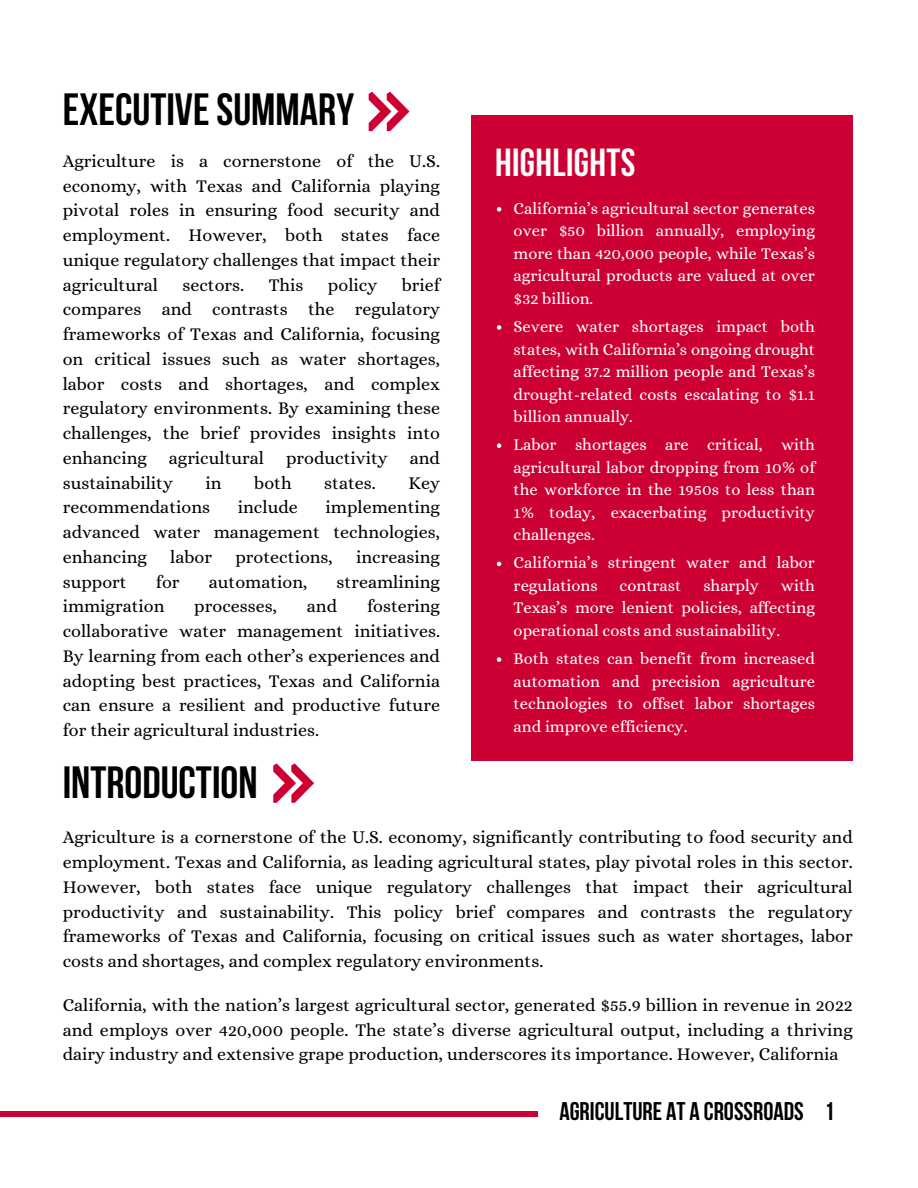
<style>
.page{position:relative;width:918px;height:1188px;background:#fff}
.page>*{position:absolute;margin:0;border:0;box-sizing:border-box;transform-origin:0 0}
.t1{font:700 45px "Bebas Neue";color:#000}
.t2{font:700 39px "Bebas Neue";letter-spacing:.01em;color:#fff}
.t3{font:700 25.5px "Bebas Neue";color:#000}
.t4{font:18px/24.8px "Alice";color:#000;text-align:justify}
.t5{font:16.5px/22.5px "Alice";color:#fff;text-align:justify}
</style>
<div class="page">
<div style="left:471px;top:115px;width:382px;height:646px;background:#c03"></div>
<svg style="left:497px;top:207px;width:4px;height:5px"></svg>
<svg style="left:497px;top:325px;width:4px;height:5px"></svg>
<svg style="left:497px;top:443px;width:4px;height:5px"></svg>
<svg style="left:497px;top:562px;width:4px;height:4px"></svg>
<svg style="left:497px;top:657px;width:4px;height:5px"></svg>
<div style="left:0;top:1111px;width:537px;height:6px;background:#c03"></div>
<svg style="left:273px;top:764px;width:41px;height:39px"></svg>
<svg style="left:369px;top:92px;width:40px;height:39px"></svg>
<p class="t1" style="left:63px;top:91px;width:293px">EXECUTIVESUMMARY</p>
<p class="t4" style="left:63px;top:149px;width:379px">Agriculture is a cornerstone of the U.S. economy, with Texas and California playing pivotal roles in ensuring food security and employment. However, both states face unique regulatory challenges that impact their agricultural</p>
<h1 class="t2" style="left:495px;top:146px;width:142px">HIGHLIGHTS</h1>
<p class="t5" style="left:514px;top:197px;width:303px">California’s agricultural sector generates over $50 billion annually, employing more than 420,000 people, while Texas’s agricultural products are valued at over $32 billion.</p>
<p class="t5" style="left:514px;top:315px;width:303px">Severe water shortages impact both states, with California’s ongoing drought affecting 37.2 million people and Texas’s drought-related costs escalating to $1.1 billion annually.</p>
<h1 class="t5" style="left:514px;top:433px;width:303px">Labor shortages are critical, with agricultural labor dropping from 10% of the workforce in the 1950s to less than 1% today, exacerbating productivity challenges.</h1>
<p class="t5" style="left:514px;top:552px;width:303px">California’s stringent water and labor regulations</p>
<p class="t4" style="left:63px;top:272px;width:379px;text-indent:339px">brief compares and contrasts the regulatory frameworks of Texas and California, focusing on critical issues such as water shortages, labor costs and shortages, and complex regulatory environments. By examining these challenges, the brief provides insights into enhancing agricultural productivity and sustainability</p>
<p class="t4" style="left:182px;top:272px;width:63px">sectors.</p>
<p class="t4" style="left:269px;top:272px;width:36px">This</p>
<p class="t4" style="left:328px;top:272px;width:51px">policy</p>
<p class="t4" style="left:206px;top:470px;width:18px">in</p>
<p class="t4" style="left:254px;top:470px;width:39px">both</p>
<p class="t4" style="left:324px;top:470px;width:53px">states.</p>
<p class="t4" style="left:408px;top:470px;width:33px">Key</p>
<p class="t4" style="left:63px;top:495px;width:149px">recommendations</p>
<p class="t4" style="left:238px;top:495px;width:62px">include</p>
<p class="t4" style="left:63px;top:495px;width:379px;text-indent:263px">implementing advanced water management technologies, enhancing</p>
<p class="t4" style="left:170px;top:545px;width:43px">labor</p>
<p class="t4" style="left:235px;top:545px;width:99px">protections,</p>
<p class="t4" style="left:356px;top:545px;width:85px">increasing</p>
<p class="t4" style="left:63px;top:569px;width:66px">support</p>
<p class="t4" style="left:156px;top:569px;width:25px">for</p>
<p class="t4" style="left:209px;top:569px;width:100px">automation,</p>
<p class="t4" style="left:337px;top:569px;width:105px">streamlining</p>
<p class="t4" style="left:63px;top:594px;width:103px">immigration</p>
<p class="t4" style="left:194px;top:594px;width:84px">processes,</p>
<p class="t4" style="left:307px;top:594px;width:32px">and</p>
<p class="t5" style="left:514px;top:574px;width:303px;text-indent:267px">with Texas’s more lenient policies, affecting operational costs and sustainability.</p>
<h2 class="t5" style="left:514px;top:647px;width:303px">Both states can benefit from increased automation and precision agriculture technologies to offset labor shortages and improve efficiency.</h2>
<p class="t5" style="left:620px;top:574px;width:63px">contrast</p>
<p class="t5" style="left:703px;top:574px;width:57px">sharply</p>
<p class="t4" style="left:63px;top:594px;width:379px;text-indent:304px">fostering collaborative water management initiatives.<br>By learning from each other’s experiences and adopting best practices, Texas and California can ensure a resilient and productive future for their agricultural industries.</p>
<p class="t1" style="left:63px;top:764px;width:196px">INTRODUCTION</p>
<p class="t4" style="left:63px;top:825px;width:792px">Agriculture is a cornerstone of the U.S. economy, significantly contributing to food security and employment. Texas and California, as leading agricultural states, play pivotal roles in this sector.<br>However, both states face unique regulatory challenges that impact their agricultural productivity and sustainability. This policy brief compares and contrasts the regulatory frameworks of Texas and California, focusing on critical issues such as water shortages, labor costs and shortages, and complex regulatory environments.</p>
<p class="t4" style="left:63px;top:992px;width:792px">California, with the nation’s largest agricultural sector, generated $55.9 billion in revenue in 2022 and employs over 420,000 people. The state’s diverse agricultural output, including a thriving dairy industry and extensive grape production, underscores its importance. However, California</p>
<p class="t3" style="left:559px;top:1101px;width:246px">AGRICULTURE AT A CROSSROADS</p>
<p class="t3" style="left:825px;top:1101px;width:12px">1</p>
</div>
